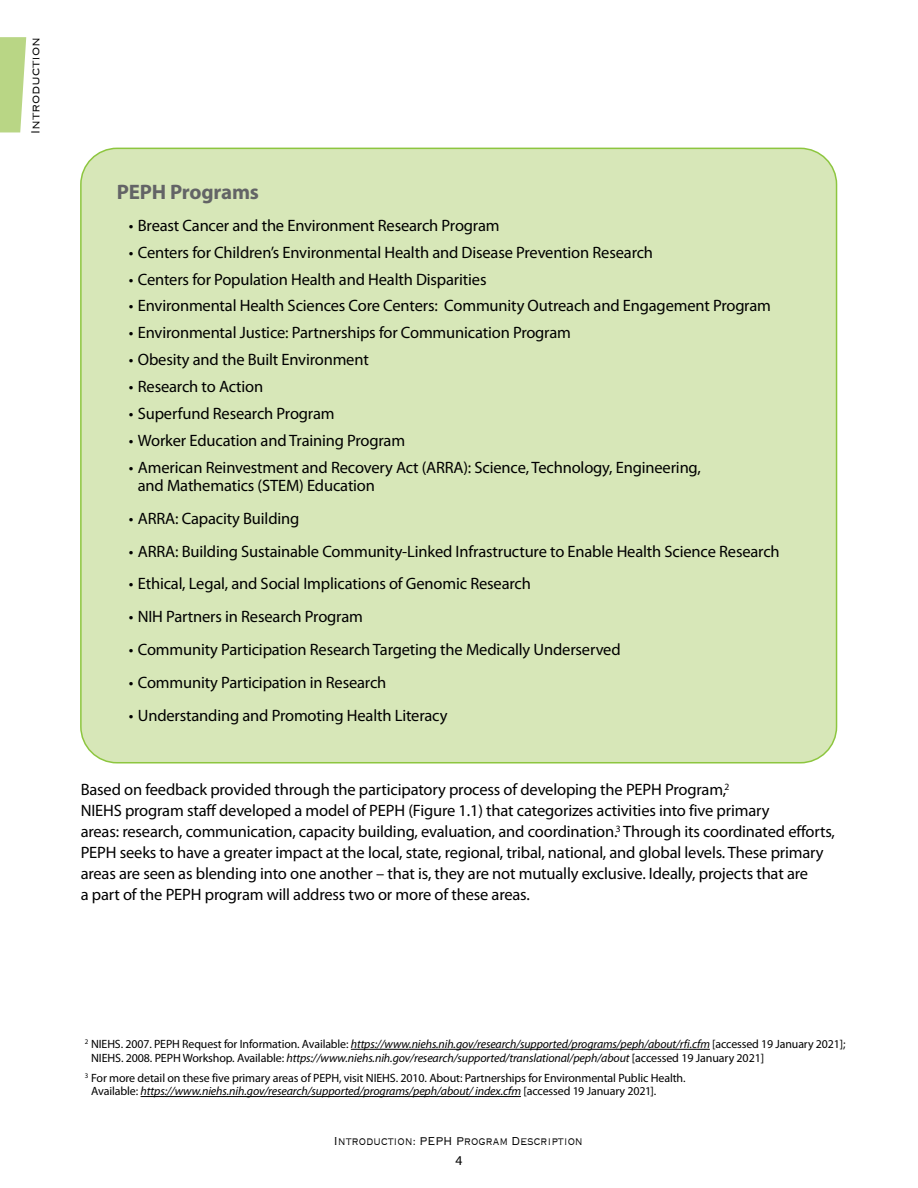
<style>
.page{position:relative;width:918px;height:1188px;background:#fff}
.page>*{position:absolute;margin:0;border:0;box-sizing:border-box;transform-origin:0 0}
.t1{font:700 21px "Myriad Pro";letter-spacing:-.01em;color:#636466}
.t2{font:16.5px/21px "Myriad Pro";letter-spacing:-.01em;color:#000}
.t3{font:300 15px "Copperplate";letter-spacing:-.01em;color:#000;scale:.8 1}
.t4{font:13.5px "Myriad Pro";color:#000}
.t5{font:italic 12px/13.5px "Myriad Pro";letter-spacing:-.01em;color:#000}
.t6{font:12px/13.5px "Myriad Pro";letter-spacing:-.01em;color:#000}
.s1{font-style:normal}
.s2{font-style:italic}
</style>
<div class="page">
<svg style="left:0;top:37px;width:26px;height:95px;background:#c0da92"></svg>
<hr style="left:351px;top:1049px;width:359px;height:1px;background:#000">
<hr style="left:141px;top:1096px;width:380px;height:1px;background:#000">
<div style="left:81px;top:148px;width:756px;height:615px;background:#d7e7b8;border-radius:36px"></div>
<p class="t3" style="left:26px;top:134px;width:123px;rotate:-90deg">Introduction</p>
<p class="t1" style="left:117px;top:178px;width:144px">PEPH Programs</p>
<p class="t2" style="left:129px;top:215px;width:372px">• Breast Cancer and the Environment Research Program</p>
<p class="t2" style="left:129px;top:241px;width:526px">• Centers for Children’s Environmental Health and Disease Prevention Research</p>
<p class="t2" style="left:129px;top:268px;width:359px">• Centers for Population Health and Health Disparities</p>
<p class="t2" style="left:129px;top:295px;width:644px">• Environmental Health Sciences Core Centers: Community Outreach and Engagement Program</p>
<p class="t2" style="left:129px;top:322px;width:444px">• Environmental Justice: Partnerships for Communication Program</p>
<p class="t2" style="left:129px;top:349px;width:241px">• Obesity and the Built Environment</p>
<p class="t2" style="left:129px;top:376px;width:136px">• Research to Action</p>
<p class="t2" style="left:129px;top:403px;width:207px">• Superfund Research Program</p>
<p class="t2" style="left:129px;top:430px;width:278px">• Worker Education and Training Program</p>
<p class="t2" style="left:138px;top:458px;width:565px;line-height:18px;text-indent:-9px">• American Reinvestment and Recovery Act (ARRA): Science, Technology, Engineering, and Mathematics (STEM) Education</p>
<p class="t2" style="left:129px;top:507px;width:172px">• ARRA: Capacity Building</p>
<p class="t2" style="left:129px;top:540px;width:652px">• ARRA: Building Sustainable Community-Linked Infrastructure to Enable Health Science Research</p>
<p class="t2" style="left:129px;top:573px;width:404px">• Ethical, Legal, and Social Implications of Genomic Research</p>
<p class="t2" style="left:129px;top:606px;width:236px">• NIH Partners in Research Program</p>
<p class="t2" style="left:129px;top:639px;width:493px">• Community Participation Research Targeting the Medically Underserved</p>
<p class="t2" style="left:129px;top:672px;width:259px">• Community Participation in Research</p>
<p class="t2" style="left:129px;top:705px;width:320px">• Understanding and Promoting Health Literacy</p>
<p class="t2" style="left:81px;top:779px;width:756px">Based on feedback provided through the participatory process of developing the PEPH Program,<sup>2<br></sup>NIEHS program staff developed a model of PEPH (Figure 1.1) that categorizes activities into five primary<br>areas: research, communication, capacity building, evaluation, and coordination.<sup>3</sup> Through its coordinated efforts, PEPH seeks to have a greater impact at the local, state, regional, tribal, national, and global levels. These primary areas are seen as blending into one another – that is, they are not mutually exclusive. Ideally, projects that are<br>a part of the PEPH program will address two or more of these areas.</p>
<p class="t5" style="left:91px;top:1037px;width:756px;text-indent:-7px"><sup>2</sup> <span class="s1">NIEHS. 2007. PEPH Request for Information. Available:</span> https://www.niehs.nih.gov/research/supported/programs/peph/about/rfi.cfm <span class="s1">[accessed 19 January 2021];<br>NIEHS. 2008. PEPH Workshop. Available:</span> https://www.niehs.nih.gov/research/supported/translational/peph/about <span class="s1">[accessed 19 January 2021]</span></p>
<p class="t6" style="left:91px;top:1071px;width:596px;text-indent:-7px"><sup>3</sup> For more detail on these five primary areas of PEPH, visit NIEHS. 2010. About: Partnerships for Environmental Public Health.<br>Available: <span class="s2">https://www.niehs.nih.gov/research/supported/programs/peph/about/ index.cfm</span> [accessed 19 January 2021].</p>
<p class="t3" style="left:334px;top:1132px;width:313px">Introduction: PEPH Program Description</p>
<p class="t4" style="left:456px;top:1153px;width:8px">4</p>
</div>
